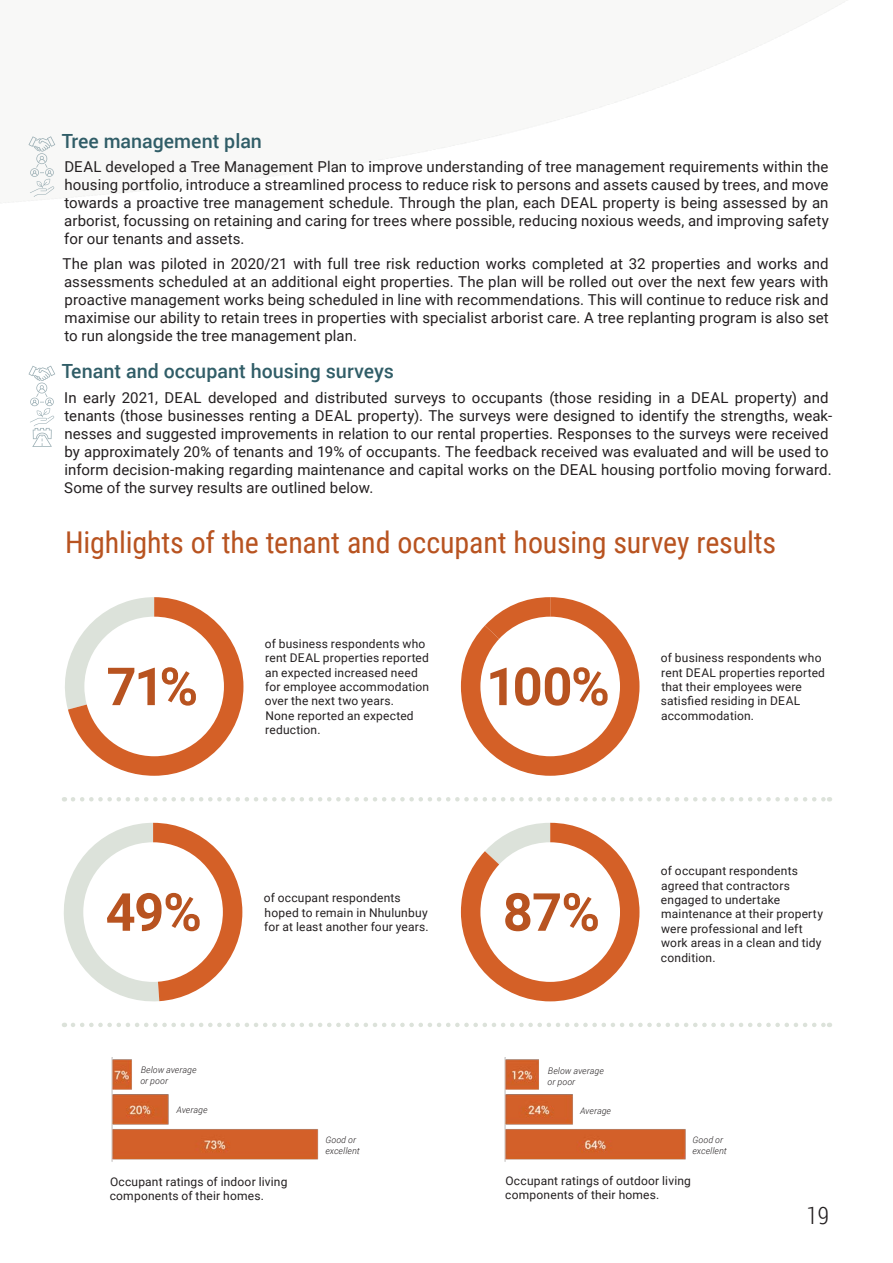
<style>
.page{position:relative;width:893px;height:1263px;background:#fff}
.page>*{position:absolute;margin:0;border:0;box-sizing:border-box;transform-origin:0 0}
.Heading_2020{font:700 52.5px "Roboto";letter-spacing:-.03em;color:#b85320}
.Heading_2020-2{font:30px "Roboto Condensed";letter-spacing:-.005em;color:#b85320}
.t1{font:300 24px "Roboto Condensed";color:#231f20}
.Heading_2020-3{font:500 19.5px "Roboto";color:#305d67}
.Body_Copy{font:15px/18px "Roboto";letter-spacing:.005em;color:#231f20;text-align:justify}
.Body_Copy-2{font:12px/14.4px "Roboto";letter-spacing:.015em;color:#231f20}
.Body_Copy-3{font:italic 300 9px/10.8px "Roboto";letter-spacing:.02em;color:#231f20}
</style>
<div class="page">
<svg style="left:28px;top:366px;width:27px;height:81px"></svg>
<svg style="left:28px;top:136px;width:27px;height:61px"></svg>
<img style="left:111px;top:1057px;width:208px;height:105px">
<img style="left:504px;top:1057px;width:182px;height:105px">
<svg style="left:65px;top:597px;width:178px;height:179px"></svg>
<svg style="left:461px;top:597px;width:178px;height:179px"></svg>
<svg style="left:64px;top:823px;width:178px;height:179px"></svg>
<svg style="left:461px;top:823px;width:178px;height:178px"></svg>
<svg style="left:73px;top:797px;width:757px;height:4px"></svg>
<svg style="left:73px;top:1023px;width:757px;height:4px"></svg>
<p class="Heading_2020-3" style="left:62px;top:127px;width:202px">Tree management plan</p>
<p class="Body_Copy" style="left:64px;top:157px;width:766px">DEAL developed a Tree Management Plan to improve understanding of tree management requirements within the housing portfolio, introduce a streamlined process to reduce risk to persons and assets caused by trees, and move towards a proactive tree management schedule. Through the plan, each DEAL property is being assessed by an arborist, focussing on retaining and caring for trees where possible, reducing noxious weeds, and improving safety for our tenants and assets.</p>
<p class="Body_Copy" style="left:63px;top:254px;width:768px">The plan was piloted in 2020/21 with full tree risk reduction works completed at 32 properties and works and assessments scheduled at an additional eight properties. The plan will be rolled out over the next few years with proactive management works being scheduled in line with recommendations. This will continue to reduce risk and maximise our ability to retain trees in properties with specialist arborist care. A tree replanting program is also set to run alongside the tree management plan.</p>
<p class="Heading_2020-3" style="left:62px;top:358px;width:334px">Tenant and occupant housing surveys</p>
<p class="Body_Copy" style="left:64px;top:388px;width:769px;text-align:left">In early 2021, DEAL developed and distributed surveys to occupants (those residing in a DEAL property) and tenants (those businesses renting a DEAL property). The surveys were designed to identify the strengths, weak&shy;nesses and suggested improvements in relation to our rental properties. Responses to the surveys were received by approximately 20% of tenants and 19% of occupants. The feedback received was evaluated and will be used to inform decision-making regarding maintenance and capital works on the DEAL housing portfolio moving forward.<br>Some of the survey results are outlined below.</p>
<p class="Heading_2020-2" style="left:65px;top:521px;width:713px">Highlights of the tenant and occupant housing survey results</p>
<p class="Heading_2020" style="left:106px;top:650px;width:93px">71%</p>
<p class="Body_Copy-2" style="left:265px;top:636px;width:166px">of business respondents who rent DEAL properties reported an expected increased need for employee accommodation over the next two years.<br>None reported an expected reduction.</p>
<p class="Heading_2020" style="left:486px;top:650px;width:125px">100%</p>
<p class="Body_Copy-2" style="left:661px;top:650px;width:166px">of business respondents who rent DEAL properties reported that their employees were satisfied residing in DEAL</p>
<p class="Body_Copy-2" style="left:661px;top:708px;width:95px">accommodation.</p>
<p class="Heading_2020" style="left:106px;top:875px;width:98px">49%</p>
<p class="Body_Copy-2" style="left:264px;top:890px;width:165px">of occupant respondents hoped to remain in Nhulunbuy</p>
<p class="Body_Copy-2" style="left:264px;top:919px;width:166px">for at least another four years.</p>
<p class="Heading_2020" style="left:503px;top:875px;width:99px">87%</p>
<p class="Body_Copy-2" style="left:661px;top:863px;width:164px">of occupant respondents agreed that contractors engaged to undertake maintenance at their property were professional and left work areas in a clean and tidy condition.</p>
<p class="Body_Copy-3" style="left:140px;top:1064px;width:58px">Below average or poor</p>
<p class="Body_Copy-3" style="left:548px;top:1065px;width:58px">Below average or poor</p>
<p class="Body_Copy-3" style="left:176px;top:1104px;width:32px">Average</p>
<p class="Body_Copy-3" style="left:580px;top:1105px;width:32px">Average</p>
<p class="Body_Copy-3" style="left:325px;top:1134px;width:36px">Good or excellent</p>
<p class="Body_Copy-3" style="left:692px;top:1134px;width:36px">Good or excellent</p>
<p class="Body_Copy-2" style="left:110px;top:1173px;width:179px">Occupant ratings of indoor living components of their homes.</p>
<p class="Body_Copy-2" style="left:505px;top:1173px;width:187px">Occupant ratings of outdoor living components of their homes.</p>
<h3 class="t1" style="left:807px;top:1199px;width:24px">19</h3>
</div>
